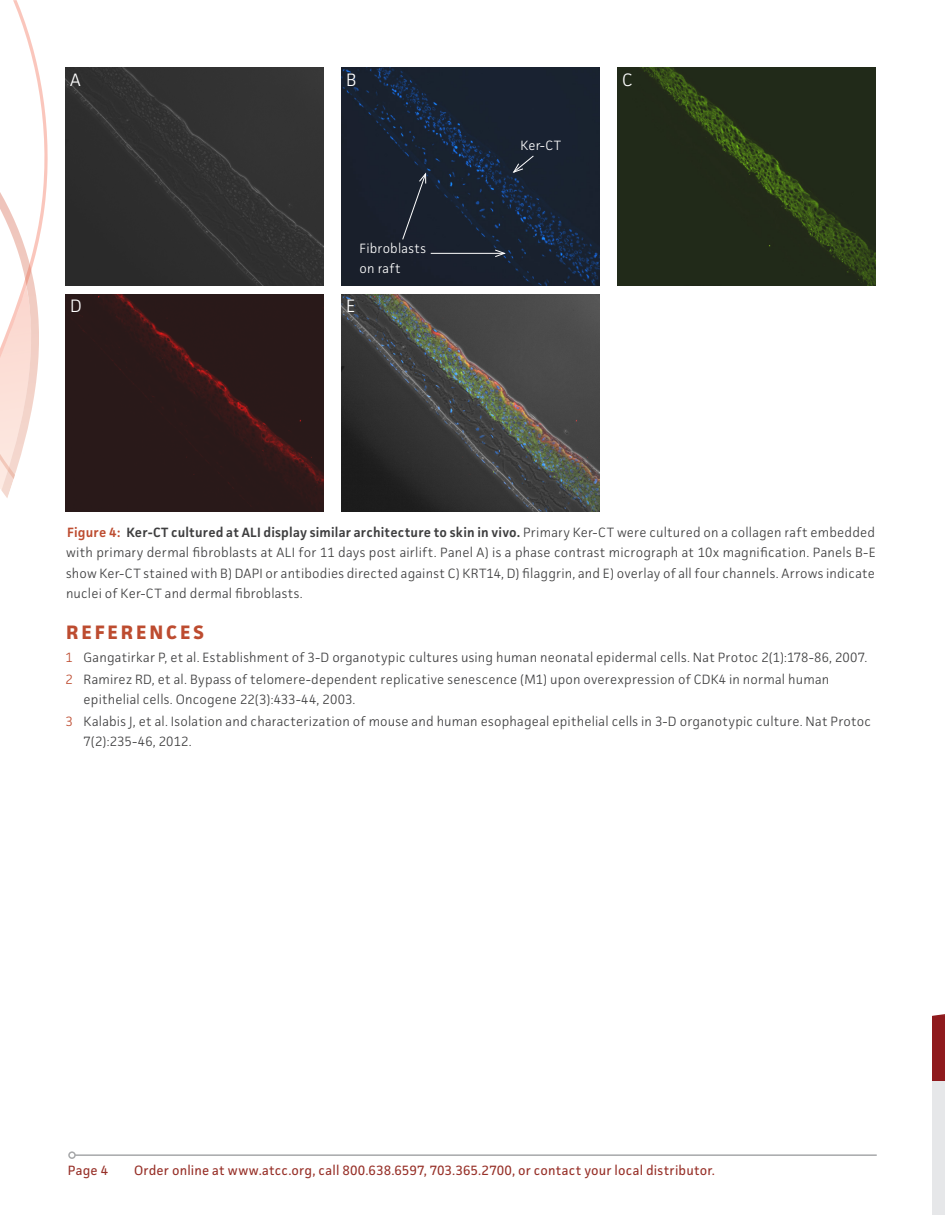
<style>
.page{position:relative;width:945px;height:1215px;background:#fff}
.page>*{position:absolute;margin:0;border:0;box-sizing:border-box;transform-origin:0 0}
.t1{font:700 19.5px "Facit";letter-spacing:.145em;color:#bd4c30}
.Table_Body{font:300 18px "Facit";color:#fff}
.t2{font:300 13.5px/20.2px "Facit";letter-spacing:.015em;color:#3e3e3f}
.t3{font:13.5px "Facit";letter-spacing:.01em;color:#973028}
.t4{font:300 13.5px/20.2px "Facit";letter-spacing:.015em;color:#fff}
.s1{font-weight:600;color:#bd4c30}
.s2{font-weight:600}
.s3{color:#bd4c30}
</style>
<div class="page">
<svg style="left:932px;top:1014px;width:13px;height:67px"></svg>
<div style="left:918px;top:1081px;width:27px;height:134px;background:#e6e7e9"></div>
<hr style="left:75px;top:1154px;width:802px;height:2px;background:#a7a8aa">
<div style="left:68px;top:1151px;width:8px;height:8px;border:2px solid #a7a8aa;border-radius:50%"></div>
<img style="left:342px;top:294px;width:258px;height:218px">
<img style="left:342px;top:68px;width:258px;height:217px">
<img style="left:618px;top:68px;width:258px;height:217px">
<img style="left:66px;top:294px;width:258px;height:218px">
<div style="left:66px;top:68px;width:258px;height:217px;background:#313131"></div>
<svg style="left:512px;top:155px;width:22px;height:18px"></svg>
<hr style="left:431px;top:253px;width:73px;height:1px;background:#fff">
<svg style="left:494px;top:249px;width:13px;height:9px"></svg>
<svg style="left:402px;top:172px;width:25px;height:68px;background:#242c38"></svg>
<div style="left:899px;top:997px;width:33px;height:218px;background:#fff"></div>
<svg style="left:0;top:0;width:66px;height:499px"></svg>
<p class="Table_Body" style="left:70px;top:68px;width:12px">A</p>
<p class="Table_Body" style="left:70px;top:295px;width:13px">D</p>
<p class="Table_Body" style="left:346px;top:68px;width:12px">B</p>
<p class="t4" style="left:360px;top:238px;width:68px">Fibroblasts on raft</p>
<p class="Table_Body" style="left:346px;top:295px;width:11px">E</p>
<p class="t4" style="left:520px;top:135px;width:42px">Ker-CT</p>
<p class="Table_Body" style="left:622px;top:68px;width:12px">C</p>
<p class="t2" style="left:66px;top:522px;width:811px;text-align:justify"><span class="s1">Figure 4:</span> <span class="s2">Ker-CT cultured at ALI display similar architecture to skin in vivo.</span> Primary Ker-CT were cultured on a collagen raft embedded with primary dermal fibroblasts at ALI for 11 days post airlift. Panel A) is a phase contrast micrograph at 10x magnification. Panels B-E show Ker-CT stained with B) DAPI or antibodies directed against C) KRT14, D) filaggrin, and E) overlay of all four channels. Arrows indicate nuclei of Ker-CT and dermal fibroblasts.</p>
<h2 class="t1" style="left:66px;top:620px;width:139px">REFERENCES</h2>
<p class="t2" style="left:66px;top:647px;width:803px"><span class="s3">1</span> Gangatirkar P, et al. Establishment of 3-D organotypic cultures using human neonatal epidermal cells. Nat Protoc 2(1):178-86, 2007.</p>
<p class="t2" style="left:84px;top:669px;width:747px;text-indent:-18px"><span class="s3">2</span> Ramirez RD, et al. Bypass of telomere-dependent replicative senescence (M1) upon overexpression of CDK4 in normal human epithelial cells. Oncogene 22(3):433-44, 2003.</p>
<p class="t2" style="left:84px;top:711px;width:789px;text-indent:-18px"><span class="s3">3</span> Kalabis J, et al. Isolation and characterization of mouse and human esophageal epithelial cells in 3-D organotypic culture. Nat Protoc<br>7(2):235-46, 2012.</p>
<p class="t3" style="left:68px;top:1161px;width:42px">Page 4</p>
<p class="t3" style="left:134px;top:1162px;width:583px">Order online at www.atcc.org, call 800.638.6597, 703.365.2700, or contact your local distributor.</p>
</div>
